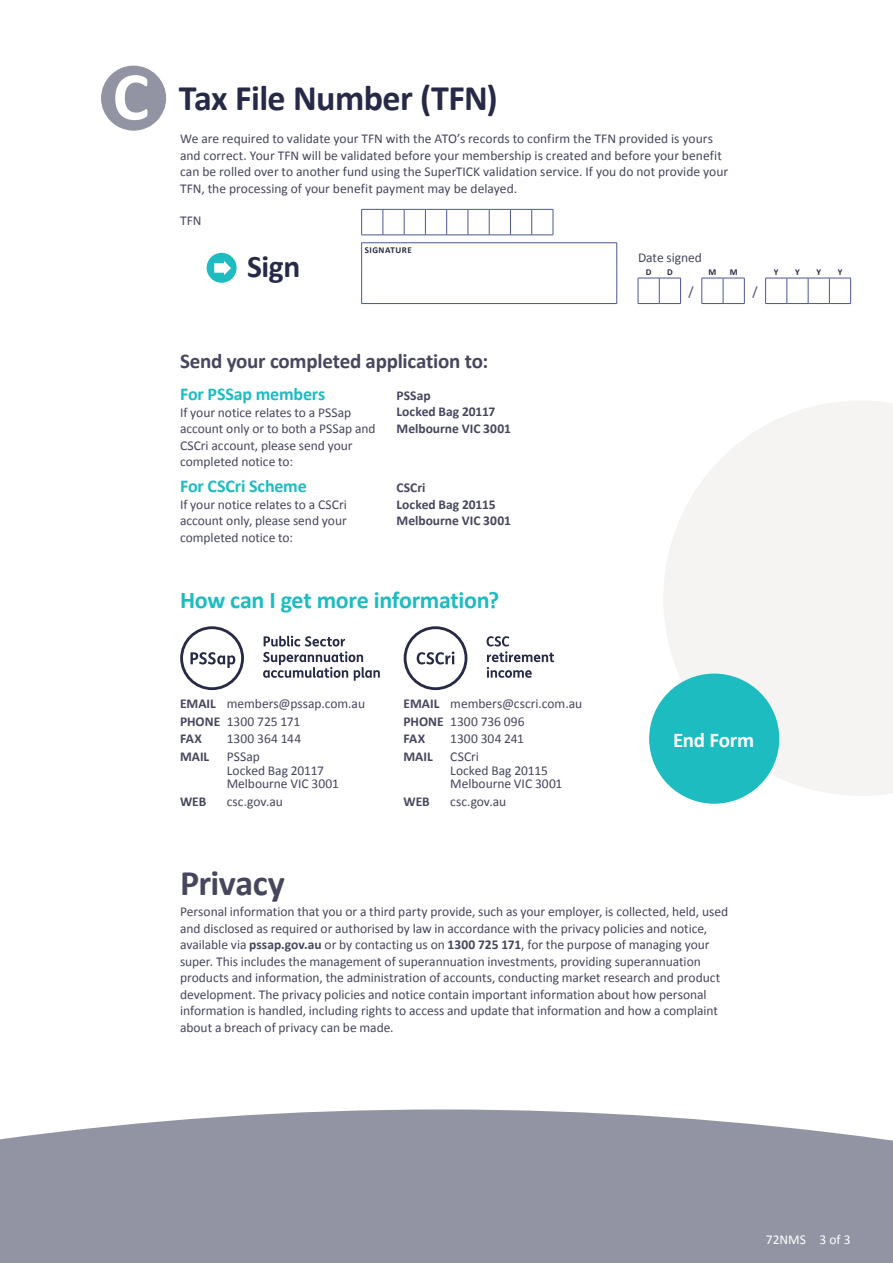
<style>
.page{position:relative;width:893px;height:1263px;background:#fff}
.page>*{position:absolute;margin:0;border:0;box-sizing:border-box;transform-origin:0 0}
._01_Form_Section_hea{font:700 36px "Calibri";letter-spacing:-.015em;color:#272a46}
._01_Form_Section_Hea{font:700 36px "Calibri";letter-spacing:-.015em;color:#46465e}
._03_Sign{font:700 31.5px "Calibri";color:#272a46}
._02_H2{font:700 24px "Calibri";letter-spacing:-.015em;color:#1cbcc1}
._03_H3{font:700 21px "Calibri";letter-spacing:-.01em;color:#46465e}
._03_H3-2{font:700 21px "Calibri";letter-spacing:-.01em;color:#fff}
._01_H3_Important{font:700 18px "Calibri";letter-spacing:-.01em;color:#1cbcc1}
._08_Body_Text_wide_c{font:13.5px/16.5px "Calibri";color:#46465e}
._12_Multi_Addresses{font:13.5px/13.5px "Calibri";color:#46465e}
._08_Body_Text{font:13.5px/16.5px "Calibri";color:#46465e}
._08_Body_Text-2{font:700 13.5px/16.5px "Calibri";color:#46465e}
._12_Multi_Addresses-2{font:700 13.5px "Calibri";color:#46465e}
.td-cell-label{font:13.5px "Calibri";letter-spacing:-.005em;color:#46465e}
.t1{font:13.5px "Calibri";color:#fff}
.td-cell_centre{font:13.5px "Calibri";color:#46465e}
.td-cell-signature{font:700 9px "Calibri";letter-spacing:.05em;color:#272a46}
.td-comb-label{font:700 9px "Calibri";color:#272a46}
.s1{font-size:69px;color:#fff}
.s2{font-weight:700}
</style>
<div class="page">
<svg style="left:0;top:1109px;width:893px;height:154px;background:#9a9ba9"></svg>
<svg style="left:663px;top:401px;width:230px;height:395px;fill:#f5f4f3"></svg>
<div style="left:101px;top:66px;width:65px;height:65px;background:#9394a3;border-radius:50%"></div>
<svg style="left:361px;top:209px;width:193px;height:27px"></svg>
<hr style="left:361px;top:303px;width:256px;height:1px;background:#4c5794">
<hr style="left:361px;top:242px;width:256px;height:1px;background:#4c5794">
<svg style="left:361px;top:243px;width:1px;height:60px"></svg>
<svg style="left:616px;top:243px;width:1px;height:60px"></svg>
<svg style="left:638px;top:278px;width:43px;height:26px"></svg>
<svg style="left:702px;top:278px;width:43px;height:26px"></svg>
<svg style="left:765px;top:278px;width:86px;height:26px"></svg>
<svg style="left:263px;top:636px;width:117px;height:45px"></svg>
<svg style="left:180px;top:626px;width:64px;height:64px"></svg>
<svg style="left:487px;top:636px;width:67px;height:42px"></svg>
<svg style="left:404px;top:626px;width:63px;height:64px"></svg>
<div style="left:207px;top:253px;width:30px;height:30px;background:#1cbcc1;border-radius:50%"></div>
<svg style="left:214px;top:261px;width:17px;height:14px"></svg>
<div style="left:649px;top:674px;width:130px;height:130px;background:#1cbcc1;border-radius:50%"></div>
<p class="_01_Form_Section_hea" style="left:113px;top:75px;width:387px"><span class="s1">C</span> Tax File Number (TFN)</p>
<p class="_08_Body_Text_wide_c" style="left:180px;top:131px;width:550px">We are required to validate your TFN with the ATO’s records to confirm the TFN provided is yours and correct. Your TFN will be validated before your membership is created and before your benefit can be rolled over to another fund using the SuperTICK validation service. If you do not provide your TFN, the processing of your benefit payment may be delayed.</p>
<p class="td-cell-label" style="left:180px;top:212px;width:23px">TFN</p>
<p class="td-cell-signature" style="left:365px;top:244px;width:48px">SIGNATURE</p>
<p class="td-cell-label" style="left:638px;top:249px;width:65px">Date signed</p>
<p class="td-comb-label" style="left:646px;top:266px;width:7px">D</p>
<p class="td-comb-label" style="left:667px;top:266px;width:7px">D</p>
<p class="td-comb-label" style="left:708px;top:266px;width:9px">M</p>
<p class="td-comb-label" style="left:730px;top:266px;width:9px">M</p>
<p class="td-comb-label" style="left:774px;top:266px;width:6px">Y</p>
<p class="td-comb-label" style="left:795px;top:266px;width:6px">Y</p>
<p class="td-comb-label" style="left:816px;top:266px;width:6px">Y</p>
<p class="td-comb-label" style="left:838px;top:266px;width:6px">Y</p>
<p class="td-cell_centre" style="left:689px;top:283px;width:7px">/</p>
<p class="td-cell_centre" style="left:752px;top:283px;width:7px">/</p>
<p class="_03_Sign" style="left:247px;top:247px;width:55px">Sign</p>
<p class="_03_H3" style="left:180px;top:347px;width:310px">Send your completed application to:</p>
<p class="_01_H3_Important" style="left:180px;top:382px;width:147px">For PSSap members</p>
<p class="_08_Body_Text" style="left:180px;top:404px;width:197px">If your notice relates to a PSSap account only or to both a PSSap and<br>CSCri account, please send your completed notice to:</p>
<p class="_08_Body_Text-2" style="left:396px;top:387px;width:116px">PSSap<br>Locked Bag 20117<br>Melbourne VIC 3001</p>
<p class="_01_H3_Important" style="left:180px;top:475px;width:128px">For CSCri Scheme</p>
<p class="_08_Body_Text" style="left:180px;top:496px;width:168px;text-align:justify">If your notice relates to a CSCri account only, please send your completed notice to:</p>
<p class="_08_Body_Text-2" style="left:396px;top:479px;width:116px">CSCri<br>Locked Bag 20115<br>Melbourne VIC 3001</p>
<p class="_02_H2" style="left:180px;top:584px;width:321px">How can I get more information?</p>
<p class="_12_Multi_Addresses" style="left:180px;top:697px;width:187px"><span class="s2">EMAIL</span> members@pssap.com.au</p>
<p class="_12_Multi_Addresses" style="left:180px;top:714px;width:122px"><span class="s2">PHONE</span> 1300 725 171</p>
<p class="_12_Multi_Addresses-2" style="left:180px;top:730px;width:23px">FAX</p>
<p class="_12_Multi_Addresses" style="left:227px;top:732px;width:76px">1300 364 144</p>
<p class="_12_Multi_Addresses-2" style="left:180px;top:748px;width:31px">MAIL</p>
<p class="_12_Multi_Addresses" style="left:227px;top:750px;width:114px">PSSap<br>Locked Bag 20117<br>Melbourne VIC 3001</p>
<p class="_12_Multi_Addresses-2" style="left:180px;top:793px;width:28px">WEB</p>
<p class="_12_Multi_Addresses" style="left:227px;top:795px;width:58px">csc.gov.au</p>
<p class="_12_Multi_Addresses" style="left:403px;top:697px;width:180px"><span class="s2">EMAIL</span> members@cscri.com.au</p>
<p class="_12_Multi_Addresses" style="left:403px;top:714px;width:123px"><span class="s2">PHONE</span> 1300 736 096</p>
<p class="_12_Multi_Addresses-2" style="left:403px;top:730px;width:23px">FAX</p>
<p class="_12_Multi_Addresses" style="left:450px;top:732px;width:75px">1300 304 241</p>
<p class="_12_Multi_Addresses-2" style="left:403px;top:748px;width:31px">MAIL</p>
<p class="_12_Multi_Addresses" style="left:450px;top:750px;width:114px">CSCri<br>Locked Bag 20115<br>Melbourne VIC 3001</p>
<p class="_12_Multi_Addresses-2" style="left:403px;top:793px;width:28px">WEB</p>
<p class="_12_Multi_Addresses" style="left:450px;top:795px;width:58px">csc.gov.au</p>
<p class="_03_H3-2" style="left:673px;top:726px;width:83px">End Form</p>
<p class="_01_Form_Section_Hea" style="left:180px;top:860px;width:106px">Privacy</p>
<p class="_08_Body_Text_wide_c" style="left:180px;top:903px;width:550px">Personal information that you or a third party provide, such as your employer, is collected, held, used and disclosed as required or authorised by law in accordance with the privacy policies and notice, available via <span class="s2">pssap.gov.au</span> or by contacting us on <span class="s2">1300 725 171</span>, for the purpose of managing your super. This includes the management of superannuation investments, providing superannuation products and information, the administration of accounts, conducting market research and product development. The privacy policies and notice contain important information about how personal information is handled, including rights to access and update that information and how a complaint about a breach of privacy can be made.</p>
<p class="t1" style="left:766px;top:1230px;width:86px">72NMS 3 of 3</p>
</div>
